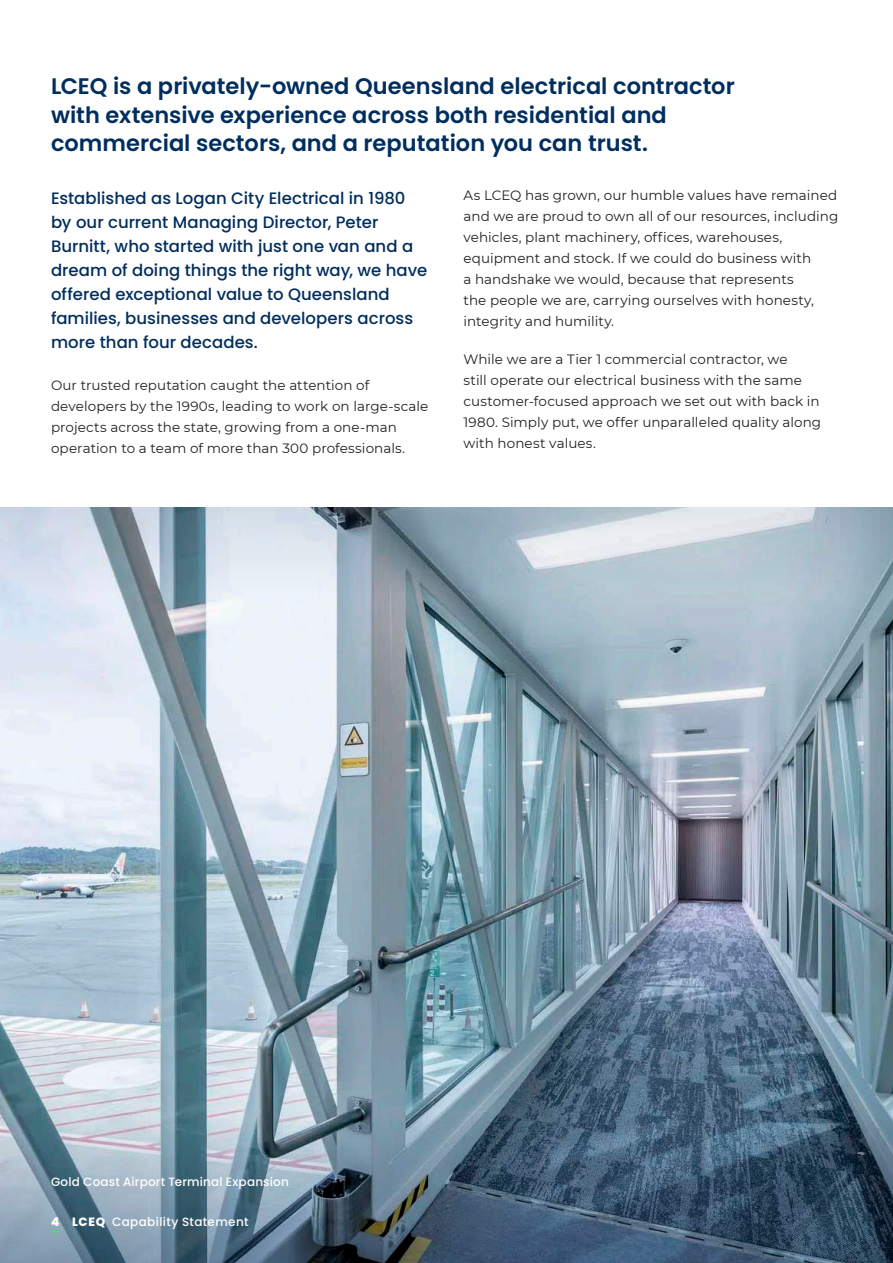
<style>
.page{position:relative;width:893px;height:1263px;background:#fff}
.page>*{position:absolute;margin:0;border:0;box-sizing:border-box;transform-origin:0 0}
.t1{font:600 22.5px/28.5px "Poppins";color:#002e5e}
.t2{font:500 16.5px/24px "Poppins";color:#002e5e}
.t3{font:13.5px/21px "Montserrat";letter-spacing:.005em;color:#231f20}
.t4{font:500 12px "Poppins";letter-spacing:.02em;color:#fff}
.s1{font-weight:800}
</style>
<div class="page">
<img style="left:0;top:507px;width:893px;height:756px">
<h1 class="t1" style="left:51px;top:72px;width:685px">LCEQ is a privately-owned Queensland electrical contractor with extensive experience across both residential and commercial sectors, and a reputation you can trust.</h1>
<p class="t2" style="left:51px;top:186px;width:378px">Established as Logan City Electrical in 1980 by our current Managing Director, Peter Burnitt, who started with just one van and a dream of doing things the right way, we have offered exceptional value to Queensland families, businesses and developers across more than four decades.</p>
<p class="t3" style="left:51px;top:374px;width:379px">Our trusted reputation caught the attention of developers by the 1990s, leading to work on large-scale projects across the state, growing from a one-man operation to a team of more than 300 professionals.</p>
<p class="t3" style="left:463px;top:184px;width:376px">As LCEQ has grown, our humble values have remained and we are proud to own all of our resources, including vehicles, plant machinery, offices, warehouses, equipment and stock. If we could do business with<br>a handshake we would, because that represents<br>the people we are, carrying ourselves with honesty, integrity and humility.</p>
<p class="t3" style="left:463px;top:348px;width:359px">While we are a Tier 1 commercial contractor, we<br>still operate our electrical business with the same customer-focused approach we set out with back in 1980. Simply put, we offer unparalleled quality along with honest values.</p>
<p class="t4" style="left:51px;top:1175px;width:239px">Gold Coast Airport Terminal Expansion</p>
<p class="t4" style="left:51px;top:1214px;width:199px"><span class="s1">4 LCEQ</span> Capability Statement</p>
</div>
